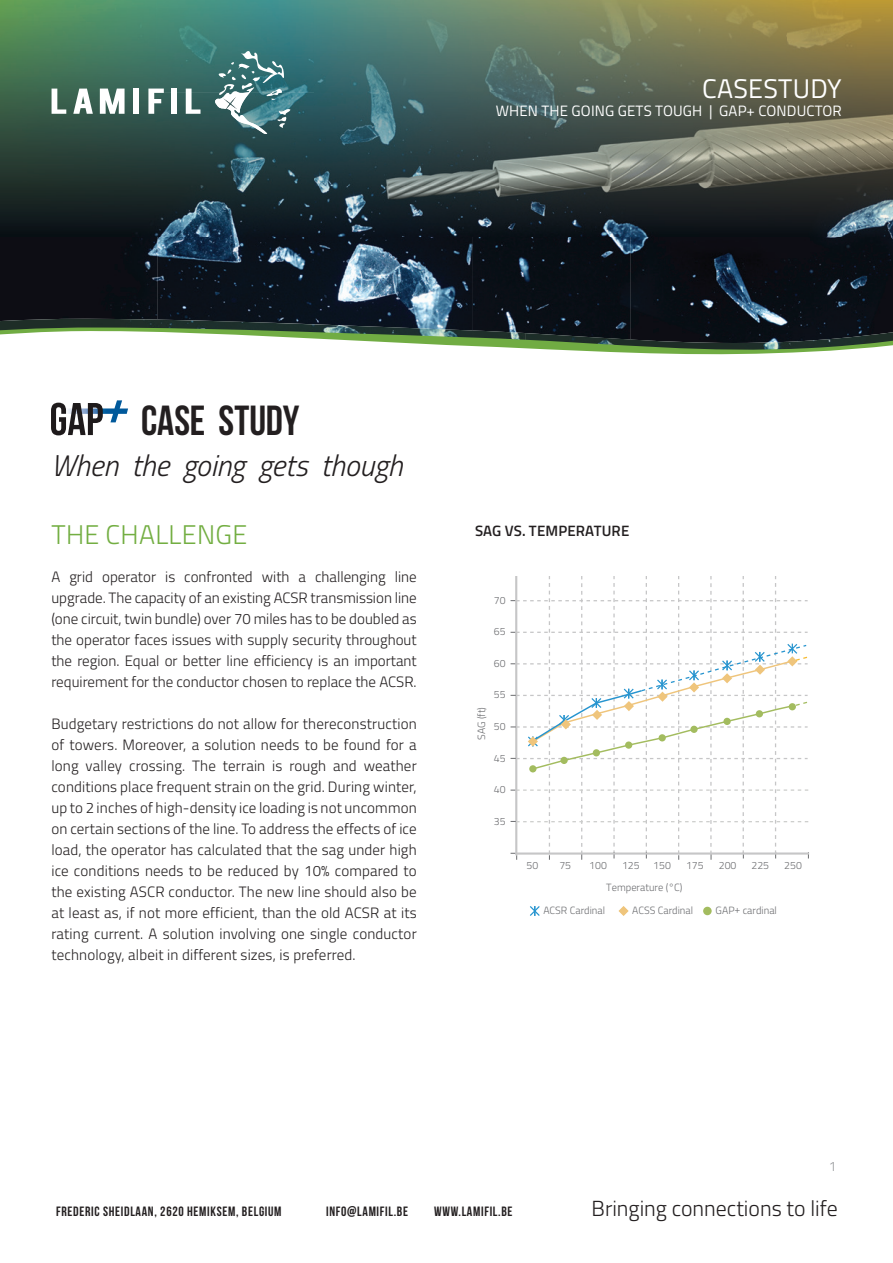
<style>
.page{position:relative;width:893px;height:1263px;background:#fff}
.page>*{position:absolute;margin:0;border:0;box-sizing:border-box;transform-origin:0 0}
.t1{font:42px "Bebas Neue";color:#231f20}
.t2{font:italic 300 30px "Titillium Web";letter-spacing:-.005em;color:#231f20}
.t3{font:300 27px "Titillium Web";letter-spacing:.01em;color:#73ae42}
.t4{font:27px "Titillium Web";letter-spacing:.01em;color:#fff}
.t5{font:300 21.9px "Titillium Web";color:#231f20}
.t6{font:300 15px/21px "Titillium Web";color:#231f20;text-align:justify}
.t7{font:15px "Titillium Web";letter-spacing:.01em;color:#fff}
.t8{font:600 15px "Titillium Web";letter-spacing:.01em;color:#231f20}
.t9{font:13.5px "Bebas Neue";letter-spacing:.05em;color:#231f20}
.t10{font:300 13.5px "Titillium Web";color:#939598}
.t11{font:300 10.5px "Titillium Web";color:#6c6d70}
</style>
<div class="page">
<div style="left:0;top:236px;width:157px;height:25px;background:#0d0d14"></div>
<img style="left:157px;top:236px;width:158px;height:25px">
<img style="left:315px;top:236px;width:158px;height:25px">
<img style="left:473px;top:236px;width:157px;height:25px">
<div style="left:630px;top:236px;width:263px;height:25px;background:#0c0d13"></div>
<img style="left:0;top:0;width:893px;height:236px">
<svg style="left:52px;top:89px;width:14px;height:25px"></svg>
<svg style="left:73px;top:89px;width:20px;height:25px"></svg>
<svg style="left:100px;top:89px;width:25px;height:25px"></svg>
<div style="left:134px;top:89px;width:5px;height:25px;background:#fff"></div>
<svg style="left:148px;top:89px;width:16px;height:25px"></svg>
<div style="left:171px;top:89px;width:6px;height:25px;background:#fff"></div>
<svg style="left:186px;top:89px;width:14px;height:25px"></svg>
<svg style="left:211px;top:51px;width:79px;height:84px;background:#568486"></svg>
<svg style="left:0;top:261px;width:893px;height:94px;background:#394546"></svg>
<div style="left:703px;top:907px;width:9px;height:8px;background:#a3bc5f;border-radius:50%"></div>
<svg style="left:618px;top:906px;width:11px;height:10px"></svg>
<svg style="left:530px;top:906px;width:10px;height:10px"></svg>
<svg style="left:511px;top:576px;width:298px;height:284px"></svg>
<svg style="left:51px;top:400px;width:77px;height:35px"></svg>
<h3 class="t4" style="left:702px;top:68px;width:141px">CASESTUDY</h3>
<p class="t7" style="left:496px;top:99px;width:348px">WHEN THE GOING GETS TOUGH | GAP+ CONDUCTOR</p>
<h1 class="t1" style="left:141px;top:398px;width:160px">CASE STUDY</h1>
<h2 class="t2" style="left:51px;top:443px;width:353px">When the going gets though</h2>
<h3 class="t3" style="left:52px;top:515px;width:197px">THE CHALLENGE</h3>
<p class="t6" style="left:51px;top:565px;width:367px">A grid operator is confronted with a challenging line upgrade. The capacity of an existing ACSR transmission line (one circuit, twin bundle) over 70 miles has to be doubled as the operator faces issues with supply security throughout the region. Equal or better line efficiency is an important requirement for the conductor chosen to replace the ACSR.</p>
<p class="t6" style="left:51px;top:712px;width:367px">Budgetary restrictions do not allow for thereconstruction of towers. Moreover, a solution needs to be found for a long valley crossing. The terrain is rough and weather conditions place frequent strain on the grid. During winter, up to 2 inches of high-density ice loading is not uncommon on certain sections of the line. To address the effects of ice load, the operator has calculated that the sag under high ice conditions needs to be reduced by 10% compared to the existing ASCR conductor. The new line should also be at least as, if not more efficient, than the old ACSR at its rating current. A solution involving one single conductor technology, albeit in different sizes, is preferred.</p>
<p class="t8" style="left:475px;top:520px;width:156px">SAG VS. TEMPERATURE</p>
<p class="t11" style="left:494px;top:593px;width:13px">70</p>
<p class="t11" style="left:494px;top:624px;width:13px">65</p>
<p class="t11" style="left:494px;top:656px;width:13px">60</p>
<p class="t11" style="left:474px;top:740px;width:35px;rotate:-90deg">SAG (ft)</p>
<p class="t11" style="left:494px;top:687px;width:13px">55</p>
<p class="t11" style="left:494px;top:719px;width:13px">50</p>
<p class="t11" style="left:494px;top:750px;width:13px">45</p>
<p class="t11" style="left:494px;top:782px;width:13px">40</p>
<p class="t11" style="left:494px;top:813px;width:13px">35</p>
<p class="t11" style="left:527px;top:857px;width:13px">50</p>
<p class="t11" style="left:559px;top:857px;width:13px">75</p>
<p class="t11" style="left:589px;top:857px;width:19px">100</p>
<p class="t11" style="left:622px;top:857px;width:19px">125</p>
<p class="t11" style="left:653px;top:857px;width:19px">150</p>
<p class="t11" style="left:686px;top:857px;width:19px">175</p>
<p class="t11" style="left:719px;top:857px;width:19px">200</p>
<p class="t11" style="left:751px;top:857px;width:19px">225</p>
<p class="t11" style="left:784px;top:857px;width:19px">250</p>
<p class="t11" style="left:716px;top:903px;width:63px">GAP+ cardinal</p>
<p class="t11" style="left:606px;top:879px;width:78px">Temperature (°C)</p>
<p class="t11" style="left:543px;top:902px;width:63px">ACSR Cardinal</p>
<p class="t11" style="left:632px;top:902px;width:62px">ACSS Cardinal</p>
<p class="t10" style="left:829px;top:1156px;width:9px">1</p>
<p class="t9" style="left:56px;top:1204px;width:227px">FREDERIC SHEIDLAAN, 2620 HEMIKSEM, BELGIUM</p>
<p class="t9" style="left:326px;top:1204px;width:83px">INFO@LAMIFIL.BE</p>
<p class="t9" style="left:434px;top:1204px;width:80px">WWW.LAMIFIL.BE</p>
<h3 class="t5" style="left:592px;top:1192px;width:248px">Bringing connections to life</h3>
</div>
